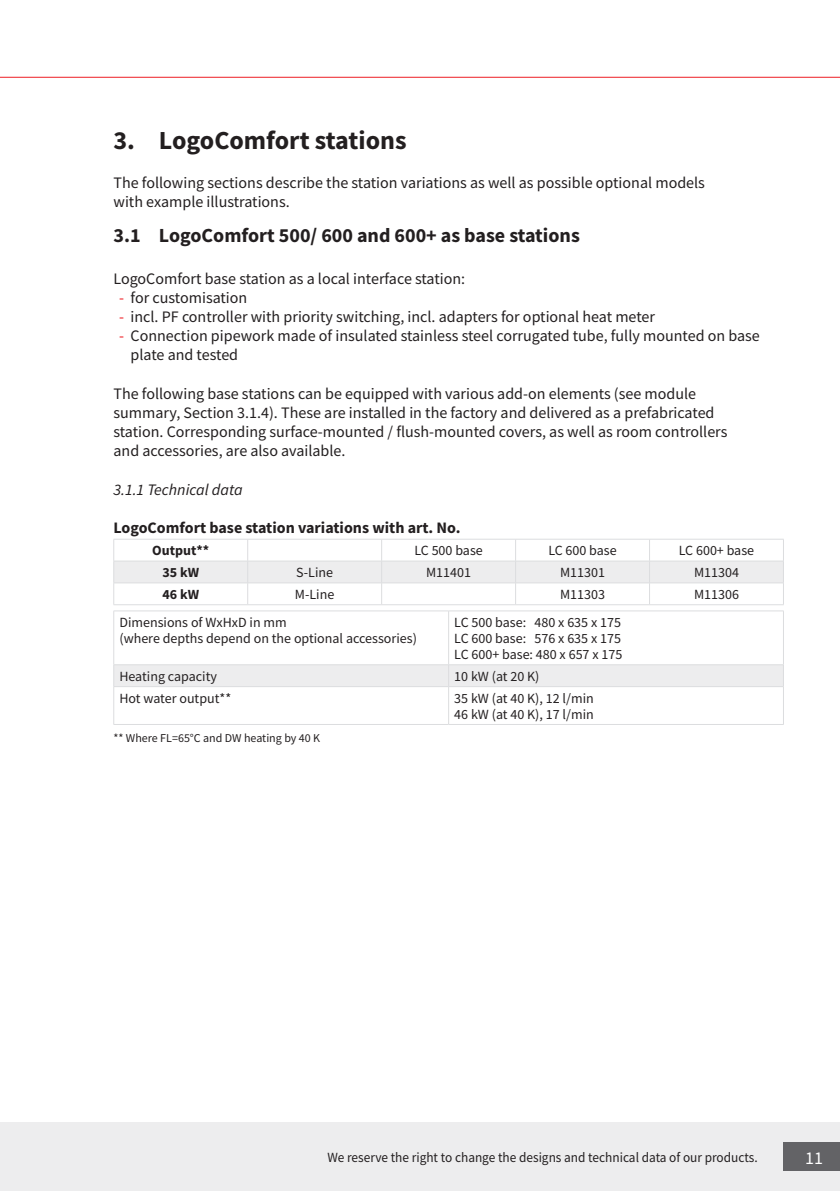
<style>
.page{position:relative;width:840px;height:1191px;background:#fff}
.page>*{position:absolute;margin:0;border:0;box-sizing:border-box;transform-origin:0 0}
.t1{font:700 26px "Source Sans Pro";color:#231f20}
.t2{font:700 20px "Source Sans Pro";color:#231f20}
.t3{font:18px "Source Sans Pro";color:#fff}
.t4{font:16px/19.2px "Source Sans Pro";color:#231f20}
.t5{font:700 16px "Source Sans Pro";color:#231f20}
.t6{font:italic 16px "Source Sans Pro";color:#231f20}
.t7{font:14px/16px "Source Sans Pro";color:#231f20}
.t8{font:14px "Source Sans Pro";color:#231f20;scale:.95 1}
.t9{font:700 14px "Source Sans Pro";color:#231f20}
.t10{font:12px "Source Sans Pro";color:#231f20}
.s1{color:#ee1d23}
</style>
<div class="page">
<hr style="left:0;top:77px;width:839px;height:1px;background:#ee1d23">
<div style="left:0;top:1123px;width:839px;height:68px;background:#ededee"></div>
<div style="left:782px;top:1142px;width:57px;height:29px;background:#636366"></div>
<svg style="left:113px;top:539px;width:670px;height:65px"></svg>
<hr style="left:113px;top:604px;width:134px;height:1px;background:#dcdddf">
<hr style="left:247px;top:604px;width:134px;height:1px;background:#dcdddf">
<hr style="left:381px;top:604px;width:134px;height:1px;background:#dcdddf">
<hr style="left:515px;top:604px;width:134px;height:1px;background:#dcdddf">
<hr style="left:649px;top:604px;width:134px;height:1px;background:#dcdddf">
<hr style="left:113px;top:610px;width:335px;height:1px;background:#dcdddf">
<hr style="left:113px;top:611px;width:1px;height:53px;background:#dcdddf">
<hr style="left:448px;top:610px;width:335px;height:1px;background:#dcdddf">
<hr style="left:448px;top:611px;width:1px;height:53px;background:#dcdddf">
<hr style="left:782px;top:611px;width:1px;height:53px;background:#dcdddf">
<hr style="left:113px;top:664px;width:335px;height:1px;background:#dcdddf">
<hr style="left:448px;top:664px;width:335px;height:1px;background:#dcdddf">
<div style="left:113px;top:665px;width:670px;height:21px;background:#ededee"></div>
<hr style="left:113px;top:686px;width:335px;height:1px;background:#dcdddf">
<hr style="left:113px;top:687px;width:1px;height:37px;background:#dcdddf">
<hr style="left:448px;top:686px;width:335px;height:1px;background:#dcdddf">
<hr style="left:448px;top:687px;width:1px;height:37px;background:#dcdddf">
<hr style="left:782px;top:687px;width:1px;height:37px;background:#dcdddf">
<hr style="left:113px;top:724px;width:335px;height:1px;background:#dcdddf">
<hr style="left:448px;top:724px;width:335px;height:1px;background:#dcdddf">
<h1 class="t1" style="left:113px;top:123px;width:294px">3. LogoComfort stations</h1>
<p class="t4" style="left:113px;top:172px;width:592px">The following sections describe the station variations as well as possible optional models with example illustrations.</p>
<p class="t2" style="left:113px;top:222px;width:467px">3.1 LogoComfort 500/ 600 and 600+ as base stations</p>
<p class="t4" style="left:113px;top:268px;width:353px">LogoComfort base station as a local interface station:</p>
<p class="t4" style="left:119px;top:288px;width:130px"><span class="s1">-</span> for customisation</p>
<p class="t4" style="left:119px;top:307px;width:537px"><span class="s1">-</span> incl. PF controller with priority switching, incl. adapters for optional heat meter</p>
<p class="t4" style="left:130px;top:326px;width:630px;text-indent:-11px"><span class="s1">-</span> Connection pipework made of insulated stainless steel corrugated tube, fully mounted on base plate and tested</p>
<p class="t4" style="left:113px;top:384px;width:615px">The following base stations can be equipped with various add-on elements (see module summary, Section 3.1.4). These are installed in the factory and delivered as a prefabricated station. Corresponding surface-mounted / flush-mounted covers, as well as room controllers and accessories, are also available.</p>
<p class="t6" style="left:113px;top:479px;width:131px">3.1.1 Technical data</p>
<p class="t5" style="left:113px;top:517px;width:348px">LogoComfort base station variations with art. No.</p>
<p class="t9" style="left:152px;top:541px;width:59px">Output**</p>
<p class="t7" style="left:414px;top:542px;width:70px">LC 500 base</p>
<p class="t7" style="left:548px;top:542px;width:70px">LC 600 base</p>
<p class="t7" style="left:678px;top:542px;width:77px">LC 600+ base</p>
<p class="t9" style="left:162px;top:563px;width:38px">35 kW</p>
<p class="t7" style="left:296px;top:564px;width:38px">S-Line</p>
<p class="t7" style="left:426px;top:564px;width:46px">M11401</p>
<p class="t7" style="left:559px;top:564px;width:46px">M11301</p>
<p class="t7" style="left:693px;top:564px;width:46px">M11304</p>
<p class="t9" style="left:162px;top:585px;width:38px">46 kW</p>
<p class="t7" style="left:295px;top:586px;width:41px">M-Line</p>
<p class="t7" style="left:559px;top:586px;width:46px">M11303</p>
<p class="t7" style="left:693px;top:586px;width:46px">M11306</p>
<p class="t7" style="left:119px;top:614px;width:299px">Dimensions of WxHxD in mm<br>(where depths depend on the optional accessories)</p>
<p class="t7" style="left:454px;top:614px;width:169px;text-align:justify">LC 500 base: 480 x 635 x 175<br>LC 600 base: 576 x 635 x 175<br>LC 600+ base: 480 x 657 x 175</p>
<p class="t7" style="left:119px;top:668px;width:99px">Heating capacity</p>
<p class="t7" style="left:454px;top:668px;width:87px">10 kW (at 20 K)</p>
<p class="t7" style="left:119px;top:690px;width:113px">Hot water output**</p>
<p class="t7" style="left:454px;top:690px;width:141px">35 kW (at 40 K), 12 l/min<br>46 kW (at 40 K), 17 l/min</p>
<p class="t10" style="left:113px;top:730px;width:208px">** Where FL=65°C and DW heating by 40 K</p>
<p class="t8" style="left:327px;top:1148px;width:454px">We reserve the right to change the designs and technical data of our products.</p>
<p class="t3" style="left:804px;top:1146px;width:19px">11</p>
</div>
